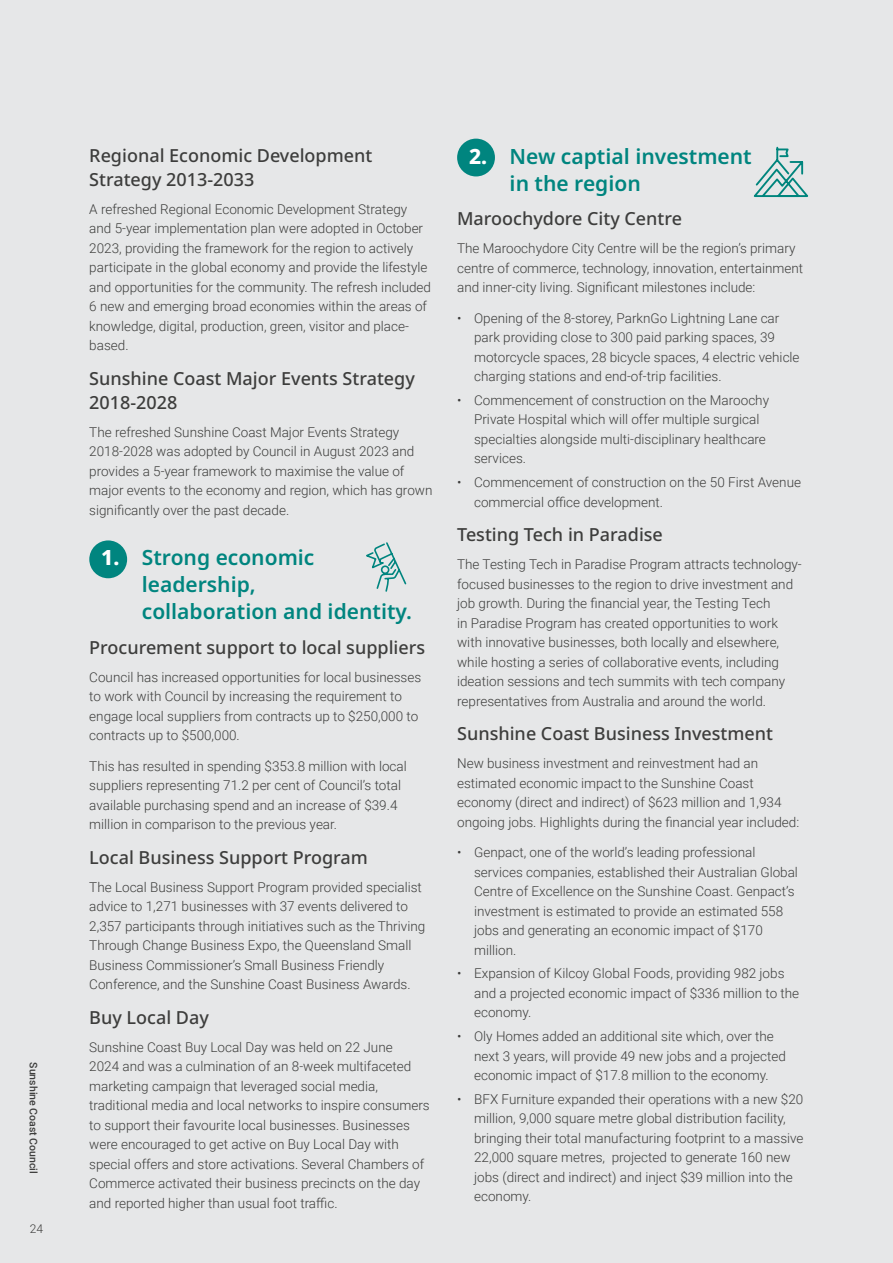
<style>
.page{position:relative;width:893px;height:1263px;background:#e6e7e8}
.page>*{position:absolute;margin:0;border:0;box-sizing:border-box;transform-origin:0 0}
.t1{font:600 21px/27px "Noto Sans";color:#00857f}
.t2{font:500 18px/24px "Noto Sans";color:#3d3d3c}
.t3{font:300 13.5px/19.5px "Roboto";color:#3d3d3c}
.t4{font:300 12px "Roboto";color:#3d3d3c}
.t5{font:500 10.5px "Roboto";color:#3d3d3c}
.s1{font-weight:800;color:#fff}
</style>
<div class="page">
<div style="left:457px;top:139px;width:38px;height:37px;background:#00857f;border-radius:50%"></div>
<div style="left:89px;top:540px;width:38px;height:38px;background:#00857f;border-radius:50%"></div>
<svg style="left:366px;top:542px;width:41px;height:50px"></svg>
<svg style="left:753px;top:146px;width:55px;height:52px"></svg>
<p class="t5" style="left:41px;top:1062px;width:113px;rotate:90deg">Sunshine Coast Council</p>
<p class="t4" style="left:30px;top:1220px;width:15px">24</p>
<h2 class="t2" style="left:89px;top:144px;width:285px">Regional Economic Development<br>Strategy 2013-2033</h2>
<p class="t3" style="left:89px;top:199px;width:343px">A refreshed Regional Economic Development Strategy and 5-year implementation plan were adopted in October 2023, providing the framework for the region to actively participate in the global economy and provide the lifestyle and opportunities for the community. The refresh included 6 new and emerging broad economies within the areas of knowledge, digital, production, green, visitor and place&shy;based.</p>
<h2 class="t2" style="left:89px;top:367px;width:327px">Sunshine Coast Major Events Strategy<br>2018-2028</h2>
<p class="t3" style="left:89px;top:422px;width:345px">The refreshed Sunshine Coast Major Events Strategy 2018-2028 was adopted by Council in August 2023 and provides a 5-year framework to maximise the value of major events to the economy and region, which has grown significantly over the past decade.</p>
<h1 class="t1" style="left:142px;top:545px;width:272px;text-indent:-41px"><span class="s1">1.</span> Strong economic leadership,<br>collaboration and identity.</h1>
<h2 class="t2" style="left:89px;top:636px;width:337px">Procurement support to local suppliers</h2>
<p class="t3" style="left:89px;top:667px;width:333px">Council has increased opportunities for local businesses to work with Council by increasing the requirement to engage local suppliers from contracts up to $250,000 to contracts up to $500,000.</p>
<p class="t3" style="left:89px;top:755px;width:319px">This has resulted in spending $353.8 million with local suppliers representing 71.2 per cent of Council’s total available purchasing spend and an increase of $39.4 million in comparison to the previous year.</p>
<h2 class="t2" style="left:89px;top:846px;width:280px">Local Business Support Program</h2>
<p class="t3" style="left:89px;top:877px;width:337px">The Local Business Support Program provided specialist advice to 1,271 businesses with 37 events delivered to 2,357 participants through initiatives such as the Thriving Through Change Business Expo, the Queensland Small Business Commissioner’s Small Business Friendly Conference, and the Sunshine Coast Business Awards.</p>
<h2 class="t2" style="left:89px;top:1006px;width:121px">Buy Local Day</h2>
<p class="t3" style="left:89px;top:1037px;width:342px">Sunshine Coast Buy Local Day was held on 22 June<br>2024 and was a culmination of an 8-week multifaceted marketing campaign that leveraged social media, traditional media and local networks to inspire consumers to support their favourite local businesses. Businesses were encouraged to get active on Buy Local Day with special offers and store activations. Several Chambers of Commerce activated their business precincts on the day and reported higher than usual foot traffic.</p>
<h1 class="t1" style="left:510px;top:143px;width:244px;text-indent:-41px"><span class="s1">2.</span> New captial investment in the region</h1>
<h2 class="t2" style="left:457px;top:207px;width:226px">Maroochydore City Centre</h2>
<p class="t3" style="left:457px;top:238px;width:348px">The Maroochydore City Centre will be the region’s primary centre of commerce, technology, innovation, entertainment and inner-city living. Significant milestones include:</p>
<p class="t3" style="left:474px;top:308px;width:327px;text-indent:-17px">• Opening of the 8-storey, ParknGo Lightning Lane car park providing close to 300 paid parking spaces, 39 motorcycle spaces, 28 bicycle spaces, 4 electric vehicle charging stations and end-of-trip facilities.</p>
<p class="t3" style="left:474px;top:390px;width:296px;text-indent:-17px">• Commencement of construction on the Maroochy Private Hospital which will offer multiple surgical specialties alongside multi-disciplinary healthcare services.</p>
<p class="t3" style="left:474px;top:472px;width:328px;text-indent:-17px">• Commencement of construction on the 50 First Avenue commercial office development.</p>
<h2 class="t2" style="left:457px;top:523px;width:207px">Testing Tech in Paradise</h2>
<p class="t3" style="left:457px;top:554px;width:346px">The Testing Tech in Paradise Program attracts technology&shy;focused businesses to the region to drive investment and job growth. During the financial year, the Testing Tech<br>in Paradise Program has created opportunities to work with innovative businesses, both locally and elsewhere, while hosting a series of collaborative events, including ideation sessions and tech summits with tech company representatives from Australia and around the world.</p>
<h2 class="t2" style="left:457px;top:722px;width:318px">Sunshine Coast Business Investment</h2>
<p class="t3" style="left:457px;top:753px;width:344px">New business investment and reinvestment had an estimated economic impactto the Sunshine Coast economy (direct and indirect) of $623 million and 1,934 ongoing jobs. Highlights during the financial year included:</p>
<p class="t3" style="left:474px;top:842px;width:325px;text-indent:-17px">• Genpact, one of the world’s leading professional services companies, established their Australian Global Centre of Excellence on the Sunshine Coast. Genpact’s investment is estimated to provide an estimated 558 jobs and generating an economic impact of $170 million.</p>
<p class="t3" style="left:474px;top:963px;width:327px;text-indent:-17px">• Expansion of Kilcoy Global Foods, providing 982 jobs and a projected economic impact of $336 million to the economy.</p>
<p class="t3" style="left:474px;top:1026px;width:313px;text-indent:-17px">• Oly Homes added an additional site which, over the next 3 years, will provide 49 new jobs and a projected economic impact of $17.8 million to the economy.</p>
<p class="t3" style="left:474px;top:1089px;width:331px;text-indent:-17px">• BFX Furniture expanded their operations with a new $20 million, 9,000 square metre global distribution facility, bringing their total manufacturing footprint to a massive 22,000 square metres, projected to generate 160 new jobs (direct and indirect) and inject $39 million into the economy.</p>
</div>
